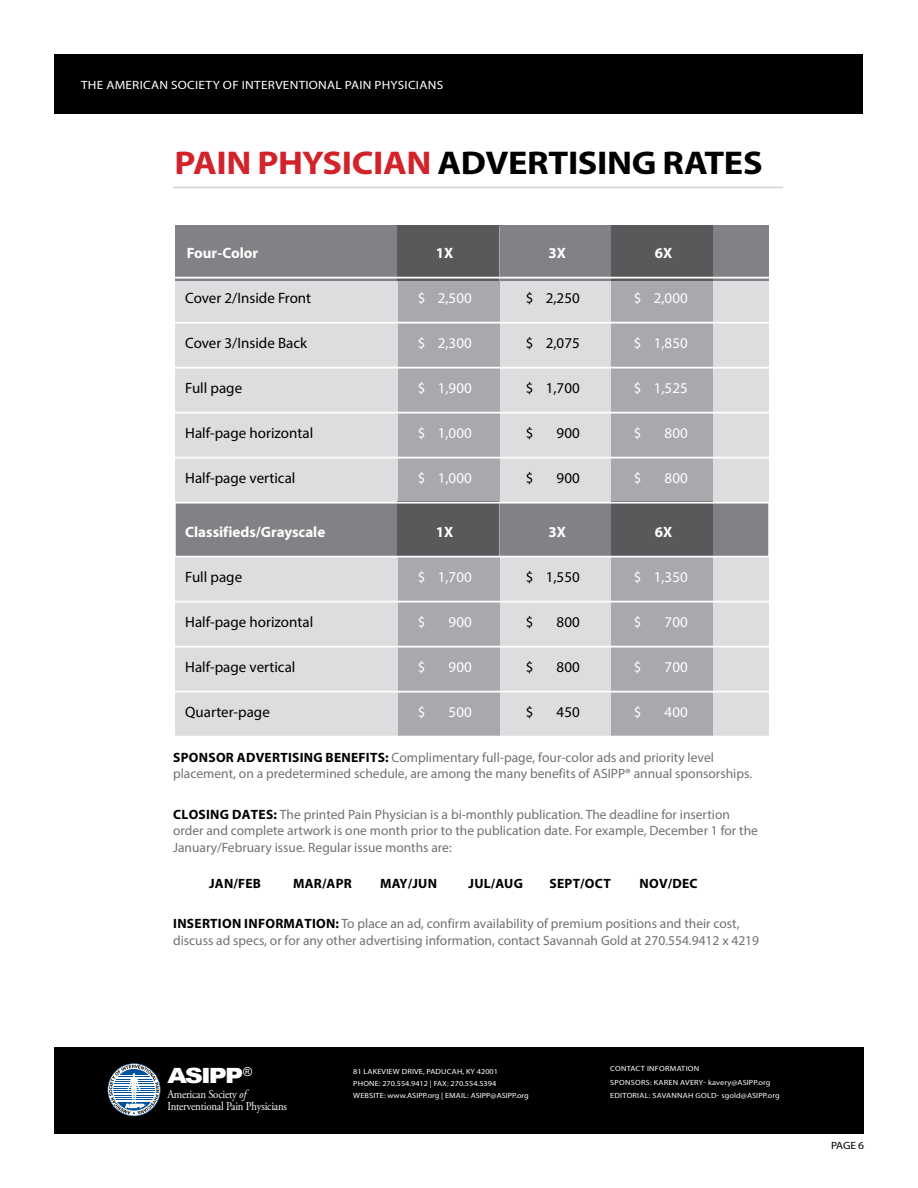
<style>
.page{position:relative;width:918px;height:1188px;background:#fff}
.page>*{position:absolute;margin:0;border:0;box-sizing:border-box;transform-origin:0 0}
.t1{font:700 33px "Myriad Pro";letter-spacing:-.01em;color:#000;scale:1.1 1}
.t2{font:900 21px "Arial";letter-spacing:-.08em;color:#fff;scale:1.2 1}
.t3{font:15px "Myriad Pro";color:#000}
.t4{font:15px "Myriad Pro";color:#fff}
.t5{font:700 15px "Myriad Pro";color:#fff}
.t6{font:13.5px/16.5px "Myriad Pro";color:#717073}
.t7{font:700 13.5px "Myriad Pro";letter-spacing:.02em;color:#000}
.t8{font:12px "Myriad Pro";letter-spacing:.02em;color:#fff;scale:1.1 1}
.t9{font:12px/12px "Adobe Garamond Pro";letter-spacing:-.02em;color:#fff;scale:.9 1}
.t10{font:10.5px "Myriad Pro";color:#000;scale:1.1 1}
.t11{font:7.5px/12px "Myriad Pro";color:#fff;scale:1.1 1}
.t12{font:7.5px/13.5px "Myriad Pro";letter-spacing:.02em;color:#fff;scale:1.1 1}
.s1{color:#d2232a}
.s2{font-weight:700;color:#000}
.s3{font-style:italic}
</style>
<div class="page">
<div style="left:175px;top:225px;width:594px;height:512px;background:#dcddde"></div>
<div style="left:176px;top:503px;width:591px;height:53px;background:#808285"></div>
<div style="left:175px;top:225px;width:594px;height:55px;background:#808285"></div>
<div style="left:398px;top:227px;width:102px;height:510px;background:#a7a9ac"></div>
<div style="left:611px;top:226px;width:102px;height:511px;background:#a7a9ac"></div>
<div style="left:397px;top:501px;width:102px;height:55px;background:#58595b"></div>
<div style="left:611px;top:501px;width:102px;height:55px;background:#58595b"></div>
<div style="left:397px;top:226px;width:102px;height:55px;background:#58595b"></div>
<div style="left:611px;top:226px;width:102px;height:55px;background:#58595b"></div>
<hr style="left:175px;top:277px;width:595px;height:2px;background:#fff">
<hr style="left:175px;top:322px;width:595px;height:2px;background:#fff">
<hr style="left:175px;top:367px;width:595px;height:2px;background:#fff">
<hr style="left:175px;top:412px;width:595px;height:2px;background:#fff">
<hr style="left:175px;top:457px;width:595px;height:2px;background:#fff">
<hr style="left:175px;top:502px;width:595px;height:2px;background:#fff">
<hr style="left:175px;top:556px;width:595px;height:2px;background:#fff">
<hr style="left:175px;top:601px;width:595px;height:2px;background:#fff">
<hr style="left:175px;top:646px;width:595px;height:2px;background:#fff">
<hr style="left:175px;top:691px;width:595px;height:2px;background:#fff">
<hr style="left:175px;top:736px;width:595px;height:2px;background:#fff">
<hr style="left:173px;top:187px;width:610px;height:1px;background:#d1d3d4">
<div style="left:54px;top:54px;width:809px;height:60px;background:#000"></div>
<div style="left:55px;top:1048px;width:809px;height:86px;background:#000"></div>
<svg style="left:108px;top:1063px;width:52px;height:53px"></svg>
<p class="t8" style="left:81px;top:77px;width:331px">THE AMERICAN SOCIETY OF INTERVENTIONAL PAIN PHYSICIANS</p>
<h1 class="t1" style="left:175px;top:141px;width:536px"><span class="s1">PAIN PHYSICIAN</span> ADVERTISING RATES</h1>
<p class="t5" style="left:187px;top:243px;width:73px">Four-Color</p>
<p class="t5" style="left:436px;top:243px;width:19px">1X</p>
<p class="t5" style="left:548px;top:243px;width:19px">3X</p>
<p class="t5" style="left:655px;top:243px;width:19px">6X</p>
<p class="t3" style="left:185px;top:289px;width:127px">Cover 2/Inside Front</p>
<p class="t4" style="left:418px;top:289px;width:55px">$ 2,500</p>
<p class="t3" style="left:526px;top:289px;width:55px">$ 2,250</p>
<p class="t4" style="left:634px;top:289px;width:55px">$ 2,000</p>
<p class="t3" style="left:185px;top:334px;width:123px">Cover 3/Inside Back</p>
<p class="t4" style="left:418px;top:334px;width:55px">$ 2,300</p>
<p class="t3" style="left:526px;top:334px;width:55px">$ 2,075</p>
<p class="t4" style="left:634px;top:334px;width:55px">$ 1,850</p>
<p class="t3" style="left:185px;top:379px;width:58px">Full page</p>
<p class="t4" style="left:418px;top:379px;width:55px">$ 1,900</p>
<p class="t3" style="left:526px;top:379px;width:55px">$ 1,700</p>
<p class="t4" style="left:634px;top:379px;width:55px">$ 1,525</p>
<p class="t3" style="left:185px;top:424px;width:129px">Half-page horizontal</p>
<p class="t4" style="left:418px;top:424px;width:55px">$ 1,000</p>
<p class="t3" style="left:526px;top:424px;width:9px">$</p>
<p class="t3" style="left:557px;top:424px;width:25px">900</p>
<p class="t4" style="left:634px;top:424px;width:9px">$</p>
<p class="t4" style="left:665px;top:424px;width:25px">800</p>
<p class="t3" style="left:185px;top:469px;width:112px">Half-page vertical</p>
<p class="t4" style="left:418px;top:469px;width:55px">$ 1,000</p>
<p class="t3" style="left:526px;top:469px;width:9px">$</p>
<p class="t3" style="left:557px;top:469px;width:25px">900</p>
<p class="t4" style="left:634px;top:469px;width:9px">$</p>
<p class="t4" style="left:665px;top:469px;width:25px">800</p>
<p class="t5" style="left:185px;top:522px;width:142px">Classifieds/Grayscale</p>
<p class="t5" style="left:436px;top:522px;width:19px">1X</p>
<p class="t5" style="left:548px;top:522px;width:19px">3X</p>
<p class="t5" style="left:655px;top:522px;width:19px">6X</p>
<p class="t3" style="left:185px;top:568px;width:58px">Full page</p>
<p class="t4" style="left:418px;top:568px;width:55px">$ 1,700</p>
<p class="t3" style="left:526px;top:568px;width:55px">$ 1,550</p>
<p class="t4" style="left:634px;top:568px;width:55px">$ 1,350</p>
<p class="t3" style="left:185px;top:613px;width:129px">Half-page horizontal</p>
<p class="t4" style="left:418px;top:613px;width:9px">$</p>
<p class="t4" style="left:449px;top:613px;width:25px">900</p>
<p class="t3" style="left:526px;top:613px;width:9px">$</p>
<p class="t3" style="left:557px;top:613px;width:25px">800</p>
<p class="t4" style="left:634px;top:613px;width:9px">$</p>
<p class="t4" style="left:665px;top:613px;width:25px">700</p>
<p class="t3" style="left:185px;top:658px;width:112px">Half-page vertical</p>
<p class="t4" style="left:418px;top:658px;width:9px">$</p>
<p class="t4" style="left:449px;top:658px;width:25px">900</p>
<p class="t3" style="left:526px;top:658px;width:9px">$</p>
<p class="t3" style="left:557px;top:658px;width:25px">800</p>
<p class="t4" style="left:634px;top:658px;width:9px">$</p>
<p class="t4" style="left:665px;top:658px;width:25px">700</p>
<p class="t3" style="left:185px;top:703px;width:86px">Quarter-page</p>
<p class="t4" style="left:418px;top:703px;width:9px">$</p>
<p class="t4" style="left:449px;top:703px;width:25px">500</p>
<p class="t3" style="left:526px;top:703px;width:9px">$</p>
<p class="t3" style="left:557px;top:703px;width:25px">450</p>
<p class="t4" style="left:634px;top:703px;width:9px">$</p>
<p class="t4" style="left:665px;top:703px;width:25px">400</p>
<p class="t6" style="left:173px;top:749px;width:581px"><span class="s2">SPONSOR ADVERTISING BENEFITS:</span> Complimentary full-page, four-color ads and priority level placement, on a predetermined schedule, are among the many benefits of ASIPP® annual sponsorships.</p>
<p class="t6" style="left:173px;top:806px;width:586px"><span class="s2">CLOSING DATES:</span> The printed Pain Physician is a bi-monthly publication. The deadline for insertion order and complete artwork is one month prior to the publication date. For example, December 1 for the<br>January/February issue. Regular issue months are:</p>
<p class="t7" style="left:209px;top:874px;width:54px">JAN/FEB</p>
<p class="t7" style="left:293px;top:874px;width:60px">MAR/APR</p>
<p class="t7" style="left:380px;top:874px;width:58px">MAY/JUN</p>
<p class="t7" style="left:469px;top:874px;width:56px">JUL/AUG</p>
<p class="t7" style="left:550px;top:874px;width:63px">SEPT/OCT</p>
<p class="t7" style="left:640px;top:874px;width:59px">NOV/DEC</p>
<p class="t6" style="left:173px;top:915px;width:588px"><span class="s2">INSERTION INFORMATION:</span> To place an ad, confirm availability of premium positions and their cost, discuss ad specs, or for any other advertising information, contact Savannah Gold at 270.554.9412 x 4219</p>
<h2 class="t2" style="left:167px;top:1061px;width:72px">ASIPP<sup>®</sup></h2>
<p class="t9" style="left:167px;top:1089px;width:134px">American Society <span class="s3">of<br></span>Interventional Pain Physicians</p>
<p class="t11" style="left:353px;top:1066px;width:161px">81 LAKEVIEW DRIVE, PADUCAH, KY 42001<br>PHONE: 270.554.9412 | FAX: 270.554.5394<br>WEBSITE: www.ASIPP.org | EMAIL: ASIPP@ASIPP.org</p>
<p class="t12" style="left:610px;top:1062px;width:156px">CONTACT INFORMATION<br>SPONSORS: KAREN AVERY- kavery@ASIPP.org<br>EDITORIAL: SAVANNAH GOLD- sgold@ASIPP.org</p>
<p class="t10" style="left:831px;top:1139px;width:31px">PAGE 6</p>
</div>
